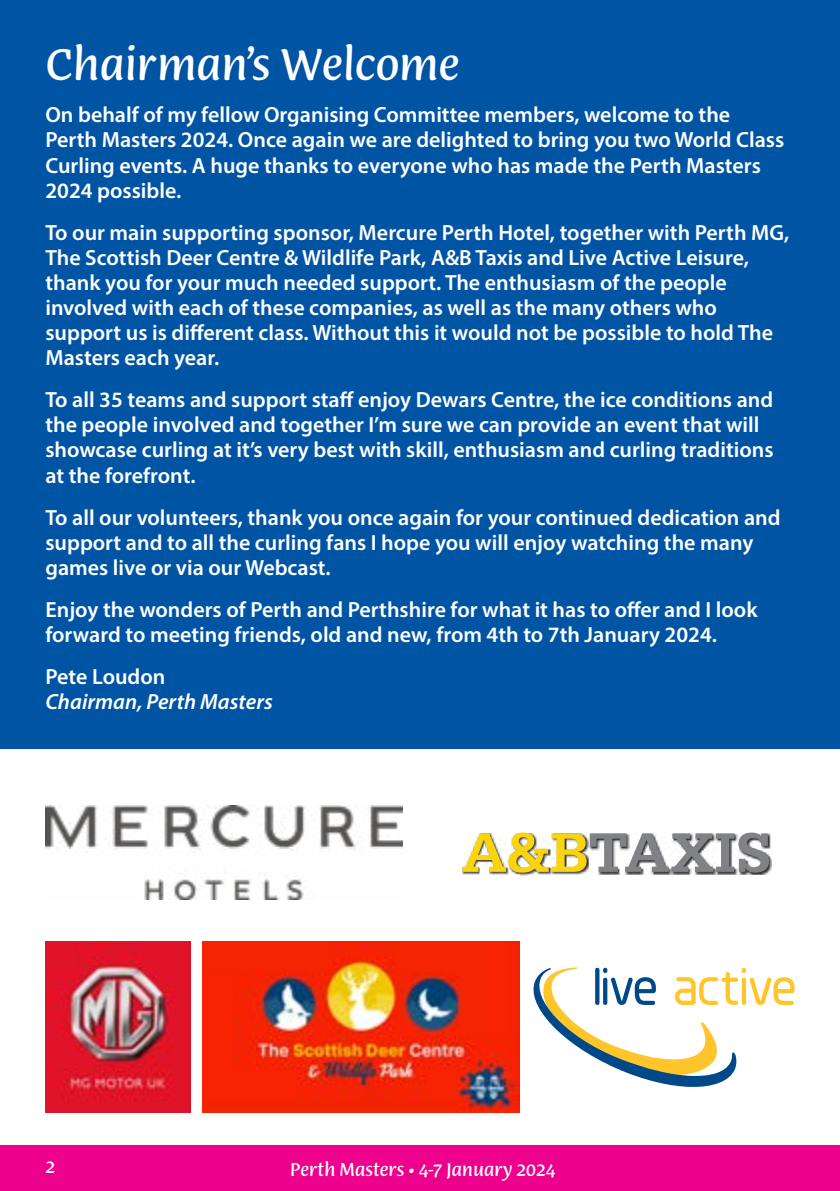
<style>
.page{position:relative;width:840px;height:1191px;background:#fff}
.page>*{position:absolute;margin:0;border:0;box-sizing:border-box;transform-origin:0 0}
.Body_Text{font:48px "Ciabatta";color:#fff}
.t1{font:600 22px/25px "Myriad Pro";color:#fff}
.t2{font:italic 600 22px/25px "Myriad Pro";color:#fff}
.t3{font:20px "Ciabatta";color:#fff}
.s1{font-style:normal}
</style>
<div class="page">
<div style="left:0;top:1145px;width:839px;height:46px;background:#ec008c"></div>
<div style="left:0;top:0;width:839px;height:748px;background:#0054a4"></div>
<svg style="left:533px;top:967px;width:261px;height:120px"></svg>
<div style="left:44px;top:940px;width:147px;height:174px;background:#e11328"></div>
<img style="left:45px;top:946px;width:124px;height:155px">
<img style="left:202px;top:941px;width:317px;height:172px">
<img style="left:45px;top:805px;width:358px;height:95px">
<div style="left:589px;top:832px;width:182px;height:42px;background:#000;opacity:.8"></div>
<div style="left:461px;top:834px;width:126px;height:42px;background:#000;opacity:.8"></div>
<svg style="left:462px;top:832px;width:306px;height:40px"></svg>
<p class="Body_Text" style="left:45px;top:33px;width:416px">Chairman’s Welcome</p>
<p class="t1" style="left:45px;top:102px;width:740px">On behalf of my fellow Organising Committee members, welcome to the Perth Masters 2024. Once again we are delighted to bring you two World Class Curling events. A huge thanks to everyone who has made the Perth Masters 2024 possible.</p>
<p class="t1" style="left:45px;top:219px;width:745px">To our main supporting sponsor, Mercure Perth Hotel, together with Perth MG, The Scottish Deer Centre &amp; Wildlife Park, A&amp;B Taxis and Live Active Leisure, thank you for your much needed support. The enthusiasm of the people involved with each of these companies, as well as the many others who support us is different class. Without this it would not be possible to hold The Masters each year.</p>
<p class="t1" style="left:45px;top:387px;width:729px">To all 35 teams and support staff enjoy Dewars Centre, the ice conditions and the people involved and together I’m sure we can provide an event that will showcase curling at it’s very best with skill, enthusiasm and curling traditions at the forefront.</p>
<p class="t1" style="left:45px;top:504px;width:736px">To all our volunteers, thank you once again for your continued dedication and support and to all the curling fans I hope you will enjoy watching the many games live or via our Webcast.</p>
<p class="t1" style="left:45px;top:596px;width:713px">Enjoy the wonders of Perth and Perthshire for what it has to offer and I look forward to meeting friends, old and new, from 4th to 7th January 2024.</p>
<p class="t2" style="left:45px;top:663px;width:229px"><span class="s1">Pete Loudon<br></span>Chairman, Perth Masters</p>
<p class="t3" style="left:45px;top:1153px;width:11px">2</p>
<p class="t3" style="left:290px;top:1156px;width:267px">Perth Masters • 4-7 January 2024</p>
</div>
